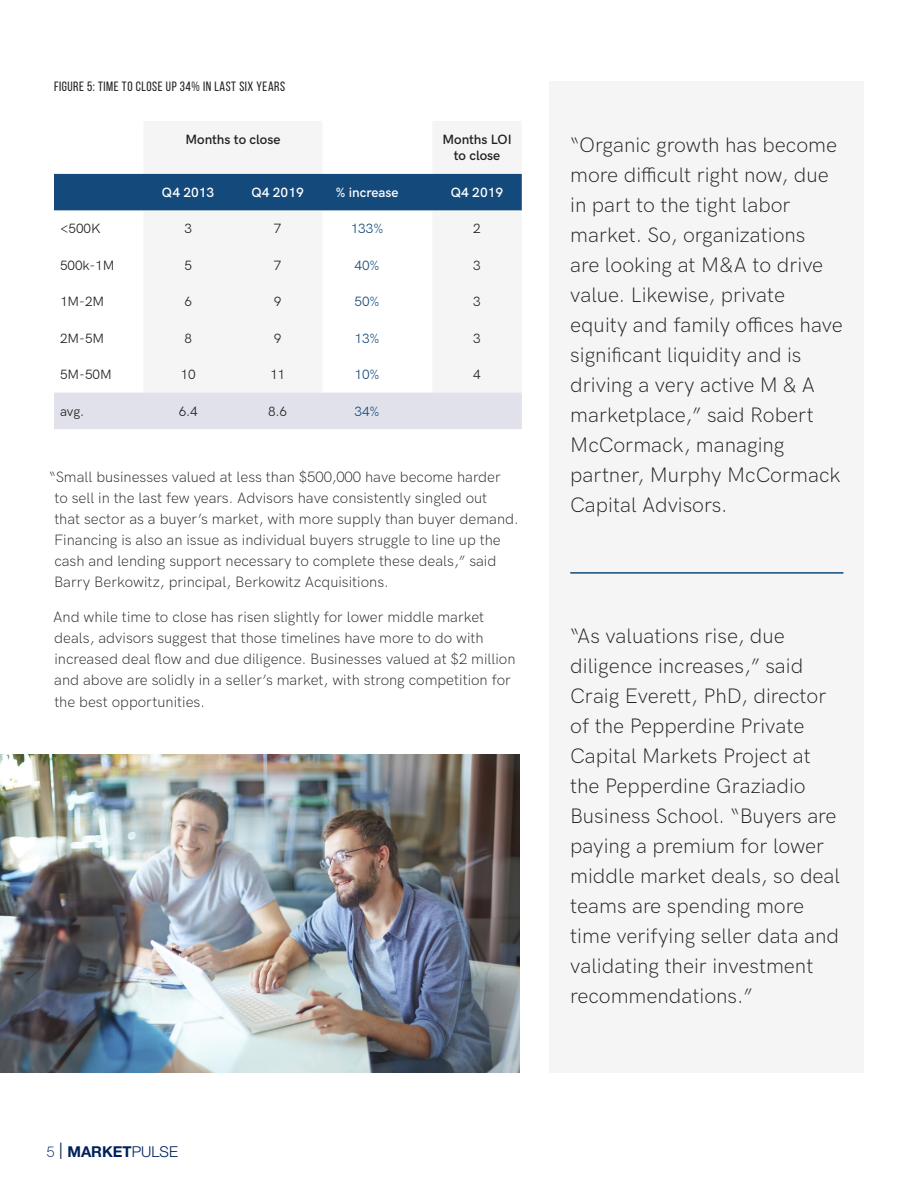
<style>
.page{position:relative;width:918px;height:1188px;background:#fff}
.page>*{position:absolute;margin:0;border:0;box-sizing:border-box;transform-origin:0 0}
.t1{font:300 21px/30px "HK Grotesk";color:#231f20}
.t2{font:300 15px/21px "HK Grotesk";color:#231f20}
.t3{font:700 15px "Helvetica Neue LT Std";color:#00215c}
.body{font:13.5px "HK Grotesk";color:#231f20}
.body-2{font:13.5px "Bebas Neue";letter-spacing:.04em;color:#231f20}
.body-3{font:600 13.5px/16.5px "HK Grotesk";color:#231f20;text-align:center}
.body-4{font:600 13.5px "HK Grotesk";color:#fff}
.body-5{font:13.5px "HK Grotesk";color:#14497b}
.s1{font-family:"HK Grotesk";font-weight:300}
.s2{font-family:"Bebas Neue";font-weight:400;font-size:20.7px}
.s3{font-weight:300}
</style>
<div class="page">
<div style="left:550px;top:81px;width:314px;height:991px;background:#f5f5f6"></div>
<svg style="left:143px;top:173px;width:379px;height:220px;fill:#f5f5f6"></svg>
<div style="left:54px;top:174px;width:468px;height:36px;background:#14497b"></div>
<div style="left:54px;top:393px;width:468px;height:36px;background:#e0e1ea"></div>
<hr style="left:570px;top:572px;width:273px;height:2px;background:#14497b">
<img style="left:0;top:755px;width:519px;height:317px">
<p class="body-2" style="left:54px;top:79px;width:233px">FIGURE 5: TIME TO CLOSE UP 34% IN LAST SIX YEARS</p>
<p class="body-3" style="left:185px;top:130px;width:96px">Months to close</p>
<p class="body-3" style="left:442px;top:130px;width:71px">Months LOI to close</p>
<p class="body-4" style="left:162px;top:182px;width:54px">Q4 2013</p>
<p class="body-4" style="left:251px;top:182px;width:54px">Q4 2019</p>
<p class="body-4" style="left:336px;top:182px;width:64px">% increase</p>
<p class="body-4" style="left:451px;top:182px;width:54px">Q4 2019</p>
<p class="body" style="left:60px;top:219px;width:42px">&lt;500K</p>
<p class="body" style="left:184px;top:219px;width:9px">3</p>
<p class="body" style="left:274px;top:219px;width:9px">7</p>
<p class="body-5" style="left:351px;top:219px;width:34px">133%</p>
<p class="body" style="left:473px;top:219px;width:9px">2</p>
<p class="body" style="left:60px;top:255px;width:56px">500k-1M</p>
<p class="body" style="left:184px;top:255px;width:9px">5</p>
<p class="body" style="left:274px;top:255px;width:9px">7</p>
<p class="body-5" style="left:355px;top:255px;width:27px">40%</p>
<p class="body" style="left:473px;top:255px;width:9px">3</p>
<p class="body" style="left:60px;top:291px;width:46px">1M-2M</p>
<p class="body" style="left:184px;top:291px;width:9px">6</p>
<p class="body" style="left:274px;top:291px;width:9px">9</p>
<p class="body-5" style="left:355px;top:291px;width:27px">50%</p>
<p class="body" style="left:473px;top:291px;width:9px">3</p>
<p class="body" style="left:60px;top:328px;width:46px">2M-5M</p>
<p class="body" style="left:184px;top:328px;width:9px">8</p>
<p class="body" style="left:274px;top:328px;width:9px">9</p>
<p class="body-5" style="left:355px;top:328px;width:27px">13%</p>
<p class="body" style="left:473px;top:328px;width:9px">3</p>
<p class="body" style="left:60px;top:364px;width:53px">5M-50M</p>
<p class="body" style="left:181px;top:364px;width:17px">10</p>
<p class="body" style="left:270px;top:364px;width:17px">11</p>
<p class="body-5" style="left:355px;top:364px;width:27px">10%</p>
<p class="body" style="left:473px;top:364px;width:9px">4</p>
<p class="body" style="left:60px;top:401px;width:26px">avg.</p>
<p class="body" style="left:179px;top:401px;width:20px">6.4</p>
<p class="body" style="left:268px;top:401px;width:21px">8.6</p>
<p class="body-5" style="left:355px;top:401px;width:27px">34%</p>
<p class="t2" style="left:54px;top:466px;width:466px;text-indent:-5px">“Small businesses valued at less than $500,000 have become harder<br>to sell in the last few years. Advisors have consistently singled out<br>that sector as a buyer’s market, with more supply than buyer demand.<br>Financing is also an issue as individual buyers struggle to line up the cash and lending support necessary to complete these deals,” said Barry Berkowitz, principal, Berkowitz Acquisitions.</p>
<p class="t2" style="left:53px;top:605px;width:464px">And while time to close has risen slightly for lower middle market deals, advisors suggest that those timelines have more to do with increased deal flow and due diligence. Businesses valued at $2 million and above are solidly in a seller’s market, with strong competition for the best opportunities.</p>
<p class="t1" style="left:570px;top:129px;width:274px">“Organic growth has become more difficult right now, due in part to the tight labor market. So, organizations<br>are looking at M&amp;A to drive value. Likewise, private equity and family offices have significant liquidity and is driving a very active M &amp; A marketplace,” said Robert<br>McCormack, managing partner, Murphy McCormack<br>Capital Advisors.</p>
<p class="t1" style="left:570px;top:619px;width:271px">“As valuations rise, due diligence increases,” said<br>Craig Everett, PhD, director of the Pepperdine Private<br>Capital Markets Project at the Pepperdine Graziadio<br>Business School. “Buyers are paying a premium for lower middle market deals, so deal teams are spending more time verifying seller data and validating their investment recommendations.”</p>
<p class="t3" style="left:46px;top:1142px;width:133px"><span class="s1">5</span> <span class="s2">|</span> MARKET<span class="s3">PULSE</span></p>
</div>
